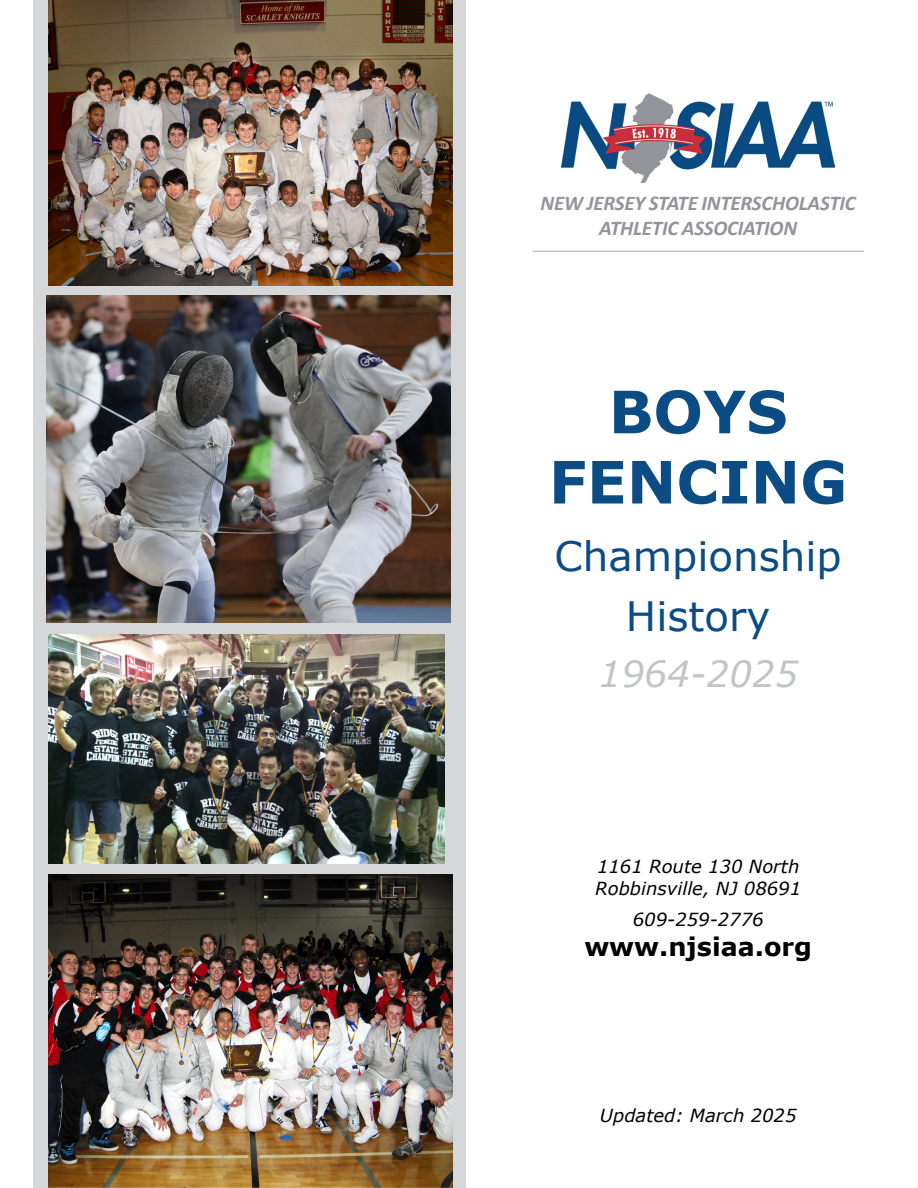
<style>
.page{position:relative;width:918px;height:1188px;background:#fff}
.page>*{position:absolute;margin:0;border:0;box-sizing:border-box;transform-origin:0 0}
.t1{font:700 58.5px/70.2px "Verdana";color:#0b4c84;text-align:center}
.t2{font:40.5px/60px "Verdana";color:#0b4c84;text-align:center}
.t3{font:italic 36px "Verdana";color:#c2c4c6}
.t4{font:700 25.5px "Verdana";color:#000}
.t5{font:italic 700 21px/25.2px "Calibri";letter-spacing:-.01em;color:#94959a;text-align:center}
.t6{font:italic 18px/21.6px "Verdana";color:#000}
</style>
<div class="page">
<div style="left:33px;top:0;width:433px;height:1188px;background:#d5d7d8"></div>
<hr style="left:532px;top:251px;width:332px;height:1px;background:#c2c4c6">
<img style="left:562px;top:94px;width:273px;height:89px">
<img style="left:49px;top:0;width:404px;height:285px">
<img style="left:49px;top:875px;width:404px;height:313px">
<img style="left:48px;top:635px;width:396px;height:229px">
<img style="left:46px;top:295px;width:404px;height:328px">
<p class="t5" style="left:541px;top:190px;width:317px">NEW JERSEY STATE INTERSCHOLASTIC<br>ATHLETIC ASSOCIATION</p>
<h1 class="t1" style="left:549px;top:376px;width:300px">BOYS<br>FENCING</h1>
<h2 class="t2" style="left:555px;top:526px;width:289px">Championship<br>History</h2>
<h3 class="t3" style="left:598px;top:649px;width:201px">1964-2025</h3>
<p class="t6" style="left:595px;top:856px;width:207px">1161 Route 130 North<br>Robbinsville, NJ 08691</p>
<p class="t6" style="left:633px;top:908px;width:132px">609-259-2776</p>
<h3 class="t4" style="left:584px;top:929px;width:229px">www.njsiaa.org</h3>
<p class="t6" style="left:600px;top:1104px;width:198px">Updated: March 2025</p>
</div>
